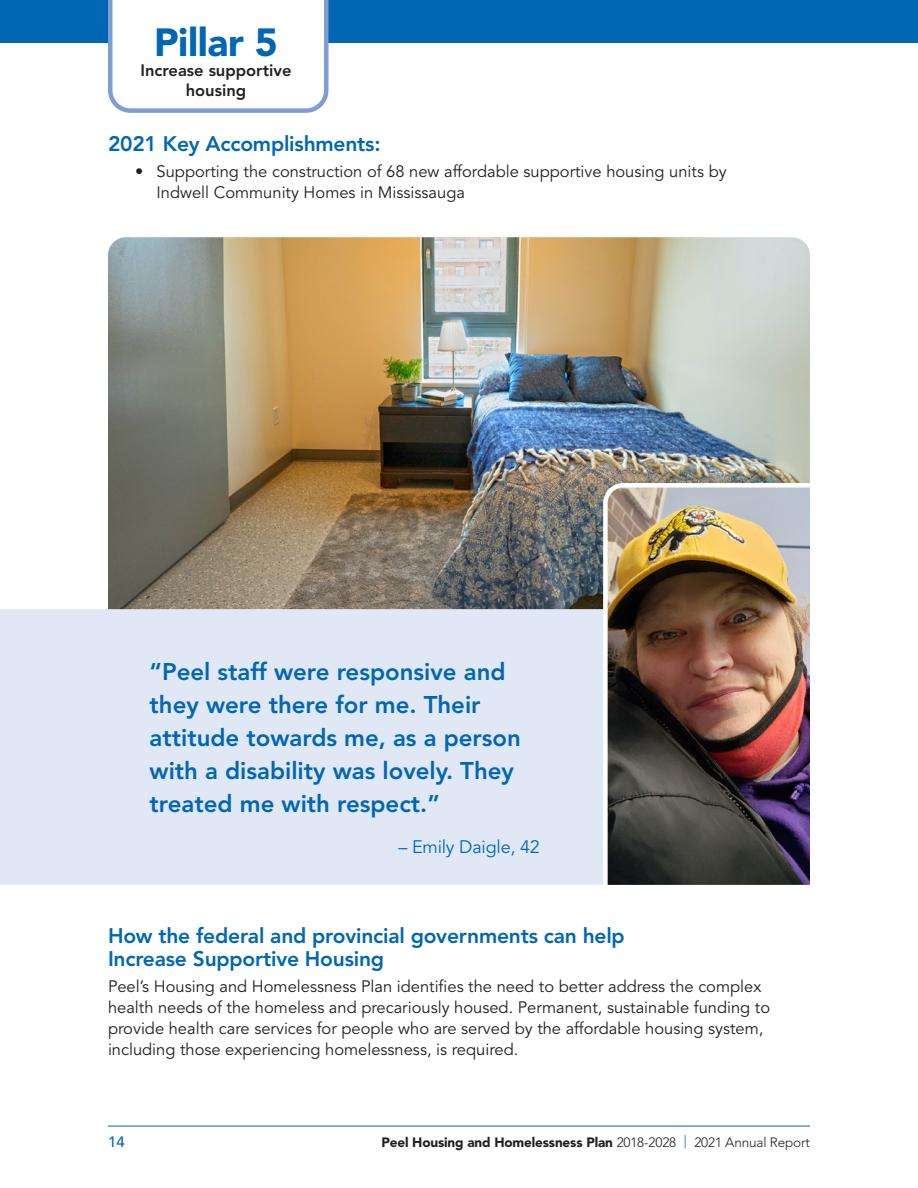
<style>
.page{position:relative;width:918px;height:1188px;background:#fff}
.page>*{position:absolute;margin:0;border:0;box-sizing:border-box;transform-origin:0 0}
.Introduction_Centred{font:900 39px "Avenir LT Std";letter-spacing:-.01em;color:#0166b3}
.Large_Quote{font:800 24px/33px "Avenir LT Std";color:#0166b3}
.Subheading_3{font:800 21px/23.2px "Avenir LT Std";letter-spacing:-.01em;color:#0166b3}
.Quote_Name_Large{font:18px "Avenir LT Std";letter-spacing:-.01em;color:#0166b3}
.body_text{font:16.5px/21px "Avenir LT Std";color:#231f20}
.Bullets_Sub{font:16.5px/21px "Avenir LT Std";color:#231f20}
.Introduction_Centred-2{font:800 16.5px/19.8px "Avenir LT Std";color:#231f20;text-align:center}
.t1{font:500 15px "Avenir LT Std";color:#0166b3}
.t2{font:900 13.5px "Avenir LT Std";letter-spacing:-.01em;color:#231f20}
.s1{font-weight:300}
.s2{font-weight:300;color:#0166b3}
</style>
<div class="page">
<hr style="left:108px;top:1126px;width:702px;height:1px;background:#0166b3">
<img style="left:108px;top:237px;width:702px;height:372px">
<div style="left:0;top:0;width:918px;height:43px;background:#0166b3"></div>
<svg style="left:108px;top:0;width:221px;height:113px"></svg>
<div style="left:0;top:609px;width:601px;height:276px;background:#e1e8f5"></div>
<img style="left:601px;top:481px;width:209px;height:404px">
<p class="Introduction_Centred" style="left:154px;top:19px;width:125px">Pillar 5</p>
<p class="Introduction_Centred-2" style="left:141px;top:61px;width:152px">Increase supportive housing</p>
<p class="Subheading_3" style="left:108px;top:132px;width:274px">2021 Key Accomplishments:</p>
<p class="Bullets_Sub" style="left:157px;top:162px;width:572px;text-indent:-22px">• Supporting the construction of 68 new affordable supportive housing units by<br>Indwell Community Homes in Mississauga</p>
<p class="Large_Quote" style="left:150px;top:655px;width:373px">“Peel staff were responsive and they were there for me. Their attitude towards me, as a person with a disability was lovely. They treated me with respect.”</p>
<p class="Quote_Name_Large" style="left:398px;top:836px;width:143px">– Emily Daigle, 42</p>
<p class="Subheading_3" style="left:108px;top:924px;width:518px">How the federal and provincial governments can help<br>Increase Supportive Housing</p>
<p class="body_text" style="left:108px;top:976px;width:664px">Peel’s Housing and Homelessness Plan identifies the need to better address the complex health needs of the homeless and precariously housed. Permanent, sustainable funding to provide health care services for people who are served by the affordable housing system, including those experiencing homelessness, is required.</p>
<p class="t1" style="left:108px;top:1133px;width:18px">14</p>
<p class="t2" style="left:381px;top:1134px;width:430px">Peel Housing and Homelessness Plan <span class="s1">2018-2028</span> <span class="s2">|</span> <span class="s1">2021 Annual Report</span></p>
</div>
